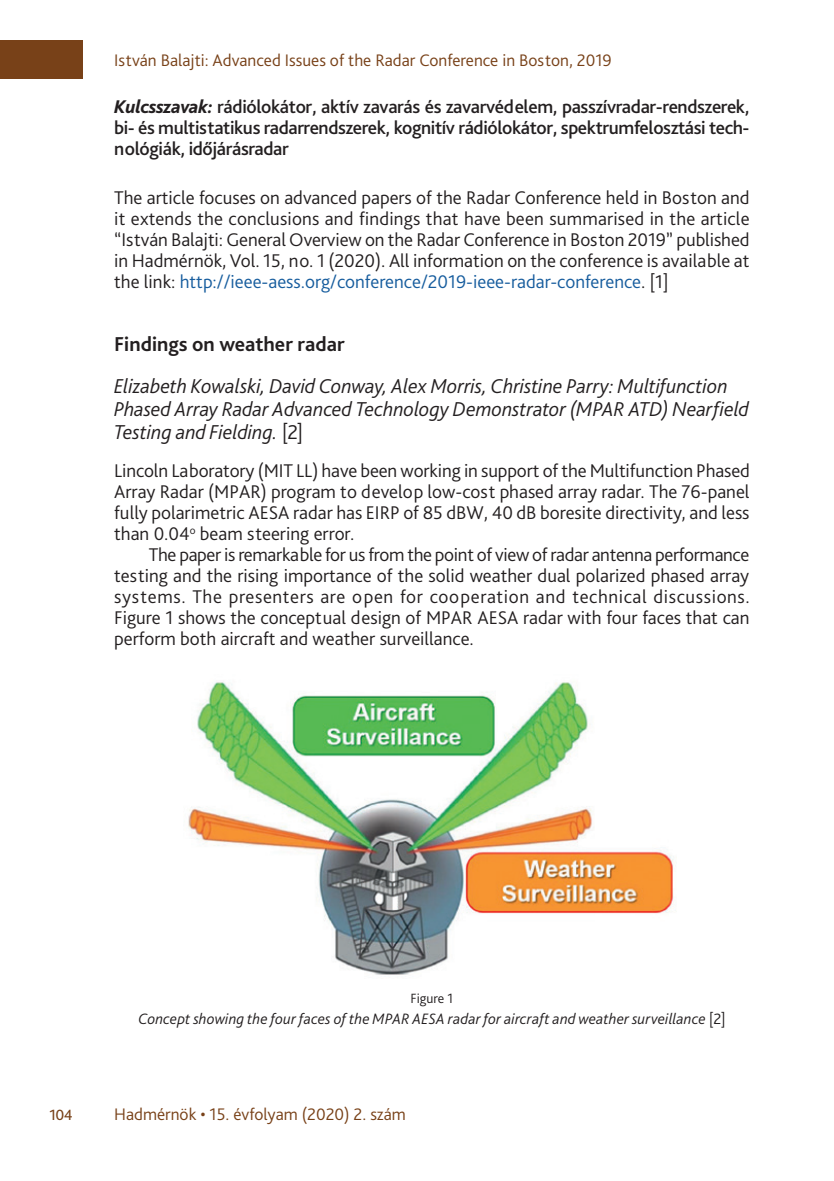
<style>
.page{position:relative;width:834px;height:1181px;background:#fff}
.page>*{position:absolute;margin:0;border:0;box-sizing:border-box;transform-origin:0 0}
._1_1_1__Head_címsor2{font:italic 300 21px/22.8px "Bliss Pro";letter-spacing:-.005em;color:#231f20}
._1_1__Head_címsor1{font:700 21px "Bliss Pro";color:#231f20}
._3_1_első_bekezdés{font:300 19.25px/21px "Bliss Pro";color:#231f20;text-align:justify}
._3_szövegtörzs{font:300 19.25px/21px "Bliss Pro";color:#231f20;text-align:justify}
._2__Abstract{font:500 19.25px/21px "Bliss Pro";letter-spacing:-.02em;color:#231f20;text-align:justify}
.t1{font:300 19.25px "Bliss Pro";color:#784118}
.t2{font:300 17.5px "Bliss Pro";color:#784118}
._8_Ábra__képalárás{font:italic 300 15.75px "Bliss Pro";letter-spacing:.01em;color:#231f20}
._8_Ábra_címe{font:300 14px "Bliss Pro";color:#231f20}
.s1{font-weight:800;font-style:italic}
.s2{color:#175d9e}
.s3{font-style:normal}
</style>
<div class="page">
<div style="left:0;top:41px;width:83px;height:38px;background:#784118"></div>
<img style="left:188px;top:682px;width:486px;height:293px">
<p class="t2" style="left:114px;top:49px;width:499px">István Balajti: Advanced Issues of the Radar Conference in Boston, 2019</p>
<p class="_2__Abstract" style="left:114px;top:95px;width:636px"><span class="s1">Kulcsszavak:</span> rádiólokátor, aktív zavarás és zavarvédelem, passzívradar-rendszerek, bi- és multistatikus radarrendszerek, kognitív rádiólokátor, spektrumfelosztási tech&shy;nológiák, időjárásradar</p>
<p class="_3_1_első_bekezdés" style="left:114px;top:187px;width:637px">The article focuses on advanced papers of the Radar Conference held in Boston and it extends the conclusions and findings that have been summarised in the article “István Balajti: General Overview on the Radar Conference in Boston 2019” published in Hadmérnök, Vol. 15, no. 1 (2020). All information on the conference is available at the link: <span class="s2">http://ieee-aess.org/conference/2019-ieee-radar-conference</span>. [1]</p>
<p class="_1_1__Head_címsor1" style="left:114px;top:331px;width:232px">Findings on weather radar</p>
<p class="_1_1_1__Head_címsor2" style="left:114px;top:374px;width:636px">Elizabeth Kowalski, David Conway, Alex Morris, Christine Parry: Multifunction<br>Phased Array Radar Advanced Technology Demonstrator (MPAR ATD) Nearfield<br>Testing and Fielding. <span class="s3">[2]</span></p>
<p class="_3_1_első_bekezdés" style="left:114px;top:460px;width:637px">Lincoln Laboratory (MIT LL) have been working in support of the Multifunction Phased Array Radar (MPAR) program to develop low-cost phased array radar. The 76-panel fully polarimetric AESA radar has EIRP of 85 dBW, 40 dB boresite directivity, and less than 0.04<sup>o</sup> beam steering error.</p>
<p class="_3_szövegtörzs" style="left:114px;top:544px;width:637px;text-indent:35px">The paper is remarkable for us from the point of view of radar antenna performance testing and the rising importance of the solid weather dual polarized phased array systems. The presenters are open for cooperation and technical discussions.<br>Figure 1 shows the conceptual design of MPAR AESA radar with four faces that can perform both aircraft and weather surveillance.</p>
<p class="_8_Ábra_címe" style="left:410px;top:989px;width:44px">Figure 1</p>
<p class="_8_Ábra__képalárás" style="left:138px;top:1008px;width:588px">Concept showing the four faces of the MPAR AESA radar for aircraft and weather surveillance <span class="s3">[2]</span></p>
<p class="t1" style="left:50px;top:1102px;width:24px">104</p>
<p class="t2" style="left:114px;top:1103px;width:293px">Hadmérnök • 15. évfolyam (2020) 2. szám</p>
</div>
